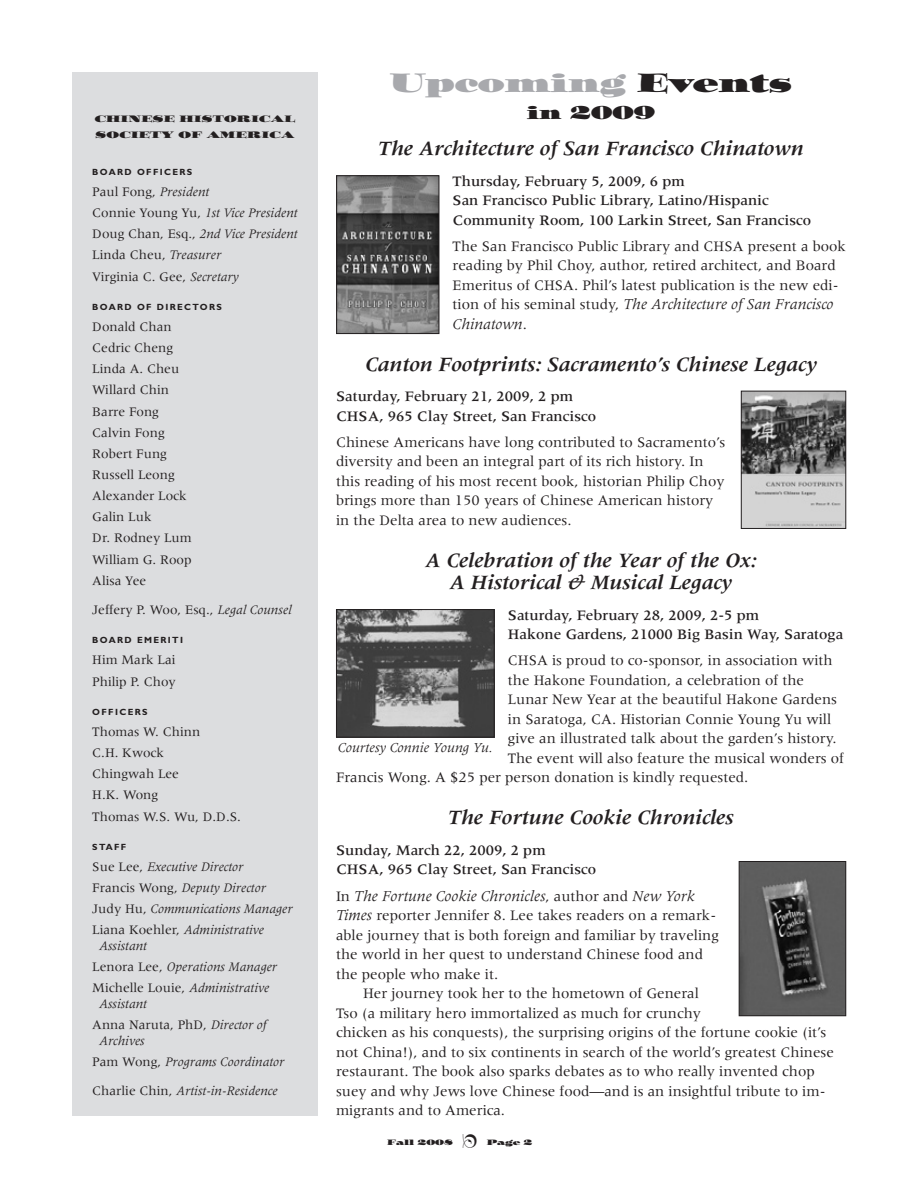
<style>
.page{position:relative;width:918px;height:1188px;background:#fff}
.page>*{position:absolute;margin:0;border:0;box-sizing:border-box;transform-origin:0 0}
.t1{font:25.5px "Ozwald";color:#a8a9ad}
.Events_subhead{font:italic 700 21px "Meridien";color:#231f20}
.t2{font:18px "Ozwald";color:#231f20}
.Body_text_2{font:italic 15.75px/19.5px "Meridien";color:#231f20}
.Body_text_2-2{font:15px/19.5px "Meridien";color:#231f20}
.Body_text{font:15px/19.5px "Meridien";color:#231f20}
.Event_details{font:500 15px/19.5px "Meridien";color:#231f20}
.t3{font:italic 14.25px "Meridien";color:#231f20}
.t4{font:italic 13.5px/15.8px "Meridien";color:#231f20}
.t5{font:13.5px "Meridien";color:#231f20}
.t6{font:700 9px "Gill Sans";letter-spacing:.15em;color:#231f20}
.t7{font:9px/15.8px "Ozwald";letter-spacing:.03em;color:#231f20}
.t8{font:7.5px "Ozwald";color:#231f20}
.s1{font-style:italic}
.s2{font-style:normal}
.s3{color:#231f20}
.s4{font-style:normal;font-size:15px}
.s5{font-style:italic;font-size:15.75px}
</style>
<div class="page">
<div style="left:72px;top:72px;width:246px;height:1044px;background:#dcdddf"></div>
<img style="left:338px;top:178px;width:99px;height:154px">
<div style="left:336px;top:176px;width:103px;height:158px;border:1px solid #231f20"></div>
<img style="left:338px;top:611px;width:154px;height:124px">
<div style="left:336px;top:609px;width:158px;height:128px;border:1px solid #231f20"></div>
<img style="left:743px;top:393px;width:101px;height:134px">
<div style="left:741px;top:391px;width:105px;height:138px;border:1px solid #231f20"></div>
<img style="left:741px;top:863px;width:103px;height:151px">
<div style="left:739px;top:861px;width:107px;height:155px;border:1px solid #231f20"></div>
<p class="t7" style="left:95px;top:111px;width:202px">CHINESE HISTORICAL<br>SOCIETY OF AMERICA</p>
<p class="t6" style="left:92px;top:166px;width:102px">BOARD OFFICERS</p>
<p class="t5" style="left:92px;top:184px;width:119px">Paul Fong, <span class="s1">President</span></p>
<p class="t4" style="left:92px;top:205px;width:207px"><span class="s2">Connie Young Yu,</span> 1st Vice President</p>
<p class="t4" style="left:92px;top:226px;width:207px"><span class="s2">Doug Chan, Esq.,</span> 2nd Vice President</p>
<p class="t5" style="left:92px;top:248px;width:131px">Linda Cheu, <span class="s1">Treasurer</span></p>
<p class="t5" style="left:92px;top:269px;width:148px">Virginia C. Gee, <span class="s1">Secretary</span></p>
<p class="t6" style="left:92px;top:301px;width:131px">BOARD OF DIRECTORS</p>
<p class="t5" style="left:92px;top:319px;width:81px">Donald Chan</p>
<p class="t5" style="left:92px;top:340px;width:83px">Cedric Cheng</p>
<p class="t5" style="left:92px;top:361px;width:89px">Linda A. Cheu</p>
<p class="t5" style="left:92px;top:383px;width:78px">Willard Chin</p>
<p class="t5" style="left:92px;top:404px;width:68px">Barre Fong</p>
<p class="t5" style="left:92px;top:425px;width:74px">Calvin Fong</p>
<p class="t5" style="left:92px;top:446px;width:76px">Robert Fung</p>
<p class="t5" style="left:92px;top:467px;width:84px">Russell Leong</p>
<p class="t5" style="left:92px;top:488px;width:96px">Alexander Lock</p>
<p class="t5" style="left:92px;top:510px;width:61px">Galin Luk</p>
<p class="t5" style="left:92px;top:531px;width:101px">Dr. Rodney Lum</p>
<p class="t5" style="left:92px;top:552px;width:101px">William G. Roop</p>
<p class="t5" style="left:92px;top:573px;width:56px">Alisa Yee</p>
<p class="t5" style="left:92px;top:602px;width:201px">Jeffery P. Woo, Esq., <span class="s1">Legal Counsel</span></p>
<p class="t6" style="left:92px;top:635px;width:92px">BOARD EMERITI</p>
<p class="t5" style="left:92px;top:653px;width:85px">Him Mark Lai</p>
<p class="t5" style="left:92px;top:674px;width:85px">Philip P. Choy</p>
<p class="t6" style="left:92px;top:706px;width:57px">OFFICERS</p>
<p class="t5" style="left:92px;top:724px;width:110px">Thomas W. Chinn</p>
<p class="t5" style="left:92px;top:745px;width:73px">C.H. Kwock</p>
<p class="t5" style="left:92px;top:766px;width:88px">Chingwah Lee</p>
<p class="t5" style="left:92px;top:788px;width:68px">H.K. Wong</p>
<p class="t5" style="left:92px;top:809px;width:150px">Thomas W.S. Wu, D.D.S.</p>
<p class="t6" style="left:92px;top:841px;width:36px">STAFF</p>
<p class="t4" style="left:92px;top:859px;width:153px"><span class="s2">Sue Lee,</span> Executive Director</p>
<p class="t4" style="left:92px;top:880px;width:175px"><span class="s2">Francis Wong,</span> Deputy Director</p>
<p class="t4" style="left:92px;top:901px;width:202px"><span class="s2">Judy Hu,</span> Communications Manager</p>
<p class="t4" style="left:99px;top:922px;width:167px;text-indent:-7px"><span class="s2">Liana Koehler,</span> Administrative<br>Assistant</p>
<p class="t4" style="left:92px;top:959px;width:186px"><span class="s2">Lenora Lee,</span> Operations Manager</p>
<p class="t4" style="left:99px;top:980px;width:172px;text-indent:-7px"><span class="s2">Michelle Louie,</span> Administrative<br>Assistant</p>
<p class="t4" style="left:99px;top:1017px;width:169px;text-indent:-7px"><span class="s2">Anna Naruta, PhD,</span> Director of<br>Archives</p>
<p class="t4" style="left:92px;top:1054px;width:194px"><span class="s2">Pam Wong,</span> Programs Coordinator</p>
<p class="t4" style="left:92px;top:1083px;width:187px"><span class="s2">Charlie Chin,</span> Artist-in-Residence</p>
<p class="t1" style="left:390px;top:65px;width:404px">Upcoming <span class="s3">Events</span></p>
<p class="t2" style="left:527px;top:100px;width:130px">in 2009</p>
<p class="Events_subhead" style="left:378px;top:137px;width:427px">The Architecture of San Francisco Chinatown</p>
<p class="Event_details" style="left:453px;top:171px;width:234px">Thursday, February 5, 2009, 6 pm</p>
<p class="Event_details" style="left:453px;top:191px;width:360px">San Francisco Public Library, Latino/Hispanic<br>Community Room, 100 Larkin Street, San Francisco</p>
<p class="Body_text_2-2" style="left:453px;top:236px;width:395px">The San Francisco Public Library and CHSA present a book reading by Phil Choy, author, retired architect, and Board<br>Emeritus of CHSA. Phil’s latest publication is the new edi-</p>
<p class="Body_text_2" style="left:453px;top:295px;width:382px"><span class="s4">tion of his seminal study,</span> The Architecture of San Francisco<br>Chinatown<span class="s4">.</span></p>
<p class="Events_subhead" style="left:365px;top:353px;width:453px">Canton Footprints: Sacramento’s Chinese Legacy</p>
<p class="Event_details" style="left:336px;top:387px;width:239px">Saturday, February 21, 2009, 2 pm</p>
<p class="Event_details" style="left:336px;top:406px;width:261px">CHSA, 965 Clay Street, San Francisco</p>
<p class="Body_text_2-2" style="left:336px;top:432px;width:391px">Chinese Americans have long contributed to Sacramento’s diversity and been an integral part of its rich history. In this reading of his most recent book, historian Philip Choy brings more than 150 years of Chinese American history in the Delta area to new audiences.</p>
<p class="Events_subhead" style="left:425px;top:549px;width:333px">A Celebration of the Year of the Ox:</p>
<p class="Events_subhead" style="left:450px;top:571px;width:284px">A Historical &amp; Musical Legacy</p>
<p class="Event_details" style="left:508px;top:605px;width:253px">Saturday, February 28, 2009, 2-5 pm</p>
<p class="Event_details" style="left:508px;top:625px;width:337px">Hakone Gardens, 21000 Big Basin Way, Saratoga</p>
<p class="Body_text_2-2" style="left:508px;top:651px;width:326px">CHSA is proud to co-sponsor, in association with</p>
<p class="Body_text_2-2" style="left:508px;top:670px;width:298px">the Hakone Foundation, a celebration of the</p>
<p class="Body_text_2-2" style="left:508px;top:690px;width:331px">Lunar New Year at the beautiful Hakone Gardens</p>
<p class="Body_text_2-2" style="left:508px;top:709px;width:325px">in Saratoga, CA. Historian Connie Young Yu will</p>
<p class="Body_text_2-2" style="left:508px;top:729px;width:330px">give an illustrated talk about the garden’s history.</p>
<p class="Body_text_2-2" style="left:508px;top:748px;width:338px">The event will also feature the musical wonders of</p>
<p class="Body_text_2-2" style="left:336px;top:768px;width:414px">Francis Wong. A $25 per person donation is kindly requested.</p>
<p class="Events_subhead" style="left:448px;top:806px;width:287px">The Fortune Cookie Chronicles</p>
<p class="Event_details" style="left:336px;top:840px;width:211px">Sunday, March 22, 2009, 2 pm</p>
<p class="Event_details" style="left:336px;top:860px;width:261px">CHSA, 965 Clay Street, San Francisco</p>
<p class="Body_text_2" style="left:336px;top:886px;width:360px"><span class="s4">In</span> The Fortune Cookie Chronicles<span class="s4">, author and</span> New York</p>
<p class="Body_text_2-2" style="left:336px;top:905px;width:384px"><span class="s5">Times</span> reporter Jennifer 8. Lee takes readers on a remark&shy;able journey that is both foreign and familiar by traveling the world in her quest to understand Chinese food and the people who make it.</p>
<p class="Body_text" style="left:336px;top:983px;width:499px;text-indent:27px">Her journey took her to the hometown of General<br>Tso (a military hero immortalized as much for crunchy<br>chicken as his conquests), the surprising origins of the fortune cookie (it’s not China!), and to six continents in search of the world’s greatest Chinese restaurant. The book also sparks debates as to who really invented chop suey and why Jews love Chinese food—and is an insightful tribute to im&shy;migrants and to America.</p>
<p class="t3" style="left:338px;top:740px;width:156px">Courtesy Connie Young Yu.</p>
<p class="t8" style="left:387px;top:1137px;width:91px">Fall 2008 ■</p>
<p class="t8" style="left:487px;top:1137px;width:47px">Page 2</p>
</div>
